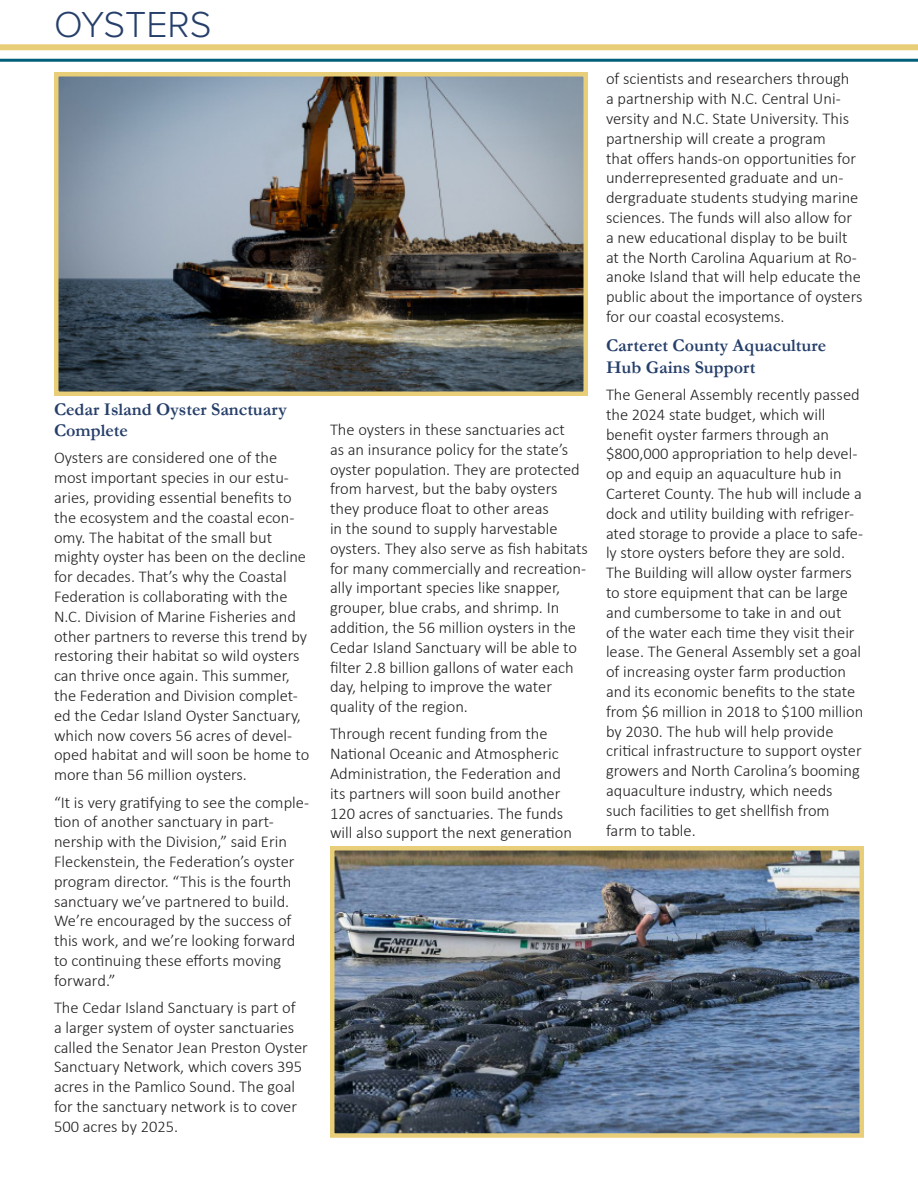
<style>
.page{position:relative;width:918px;height:1188px;background:#fff}
.page>*{position:absolute;margin:0;border:0;box-sizing:border-box;transform-origin:0 0}
.t1{font:300 37.5px "Proxima Nova";color:#263f6a}
.t2{font:700 18px/21.6px "Garamond";color:#263f6a}
.t3{font:300 16.5px/19.8px "Calibri";color:#231f20}
</style>
<div class="page">
<img style="left:59px;top:77px;width:524px;height:314px">
<div style="left:54px;top:72px;width:534px;height:324px;border:4px solid #e8ce79"></div>
<img style="left:335px;top:851px;width:524px;height:282px">
<div style="left:330px;top:846px;width:534px;height:292px;border:4px solid #e8ce79"></div>
<div style="left:0;top:44px;width:918px;height:6px;background:#e8ce79"></div>
<hr style="left:0;top:59px;width:918px;height:3px;background:#00607c">
<p class="t1" style="left:54px;top:-3px;width:159px">OYSTERS</p>
<p class="t2" style="left:54px;top:398px;width:234px">Cedar Island Oyster Sanctuary<br>Complete</p>
<p class="t3" style="left:54px;top:448px;width:257px">Oysters are considered one of the most important species in our estu&shy;aries, providing essential benefits to the ecosystem and the coastal econ&shy;omy. The habitat of the small but mighty oyster has been on the decline for decades. That’s why the Coastal Federation is collaborating with the N.C. Division of Marine Fisheries and other partners to reverse this trend by restoring their habitat so wild oysters can thrive once again. This summer, the Federation and Division complet&shy;ed the Cedar Island Oyster Sanctuary, which now covers 56 acres of devel&shy;oped habitat and will soon be home to more than 56 million oysters.</p>
<p class="t3" style="left:54px;top:792px;width:257px">“It is very gratifying to see the comple&shy;tion of another sanctuary in part&shy;nership with the Division,” said Erin Fleckenstein, the Federation’s oyster program director. “This is the fourth sanctuary we’ve partnered to build.<br>We’re encouraged by the success of this work, and we’re looking forward to continuing these efforts moving forward.”</p>
<p class="t3" style="left:54px;top:997px;width:256px">The Cedar Island Sanctuary is part of<br>a larger system of oyster sanctuaries called the Senator Jean Preston Oyster Sanctuary Network, which covers 395 acres in the Pamlico Sound. The goal for the sanctuary network is to cover 500 acres by 2025.</p>
<p class="t3" style="left:330px;top:419px;width:260px">The oysters in these sanctuaries act<br>as an insurance policy for the state’s oyster population. They are protected from harvest, but the baby oysters they produce float to other areas<br>in the sound to supply harvestable oysters. They also serve as fish habitats for many commercially and recreation&shy;ally important species like snapper, grouper, blue crabs, and shrimp. In addition, the 56 million oysters in the Cedar Island Sanctuary will be able to filter 2.8 billion gallons of water each day, helping to improve the water quality of the region.</p>
<p class="t3" style="left:330px;top:724px;width:243px">Through recent funding from the National Oceanic and Atmospheric Administration, the Federation and its partners will soon build another 120 acres of sanctuaries. The funds will also support the next generation</p>
<p class="t3" style="left:606px;top:69px;width:258px">of scientists and researchers through<br>a partnership with N.C. Central Uni&shy;versity and N.C. State University. This partnership will create a program<br>that offers hands-on opportunities for underrepresented graduate and un&shy;dergraduate students studying marine sciences. The funds will also allow for a new educational display to be built at the North Carolina Aquarium at Ro&shy;anoke Island that will help educate the public about the importance of oysters for our coastal ecosystems.</p>
<p class="t2" style="left:606px;top:335px;width:222px">Carteret County Aquaculture<br>Hub Gains Support</p>
<p class="t3" style="left:606px;top:384px;width:259px">The General Assembly recently passed the 2024 state budget, which will benefit oyster farmers through an $800,000 appropriation to help devel&shy;op and equip an aquaculture hub in Carteret County. The hub will include a dock and utility building with refriger&shy;ated storage to provide a place to safe&shy;ly store oysters before they are sold.<br>The Building will allow oyster farmers to store equipment that can be large and cumbersome to take in and out<br>of the water each time they visit their lease. The General Assembly set a goal of increasing oyster farm production and its economic benefits to the state from $6 million in 2018 to $100 million by 2030. The hub will help provide critical infrastructure to support oyster growers and North Carolina’s booming aquaculture industry, which needs such facilities to get shellfish from farm to table.</p>
</div>
